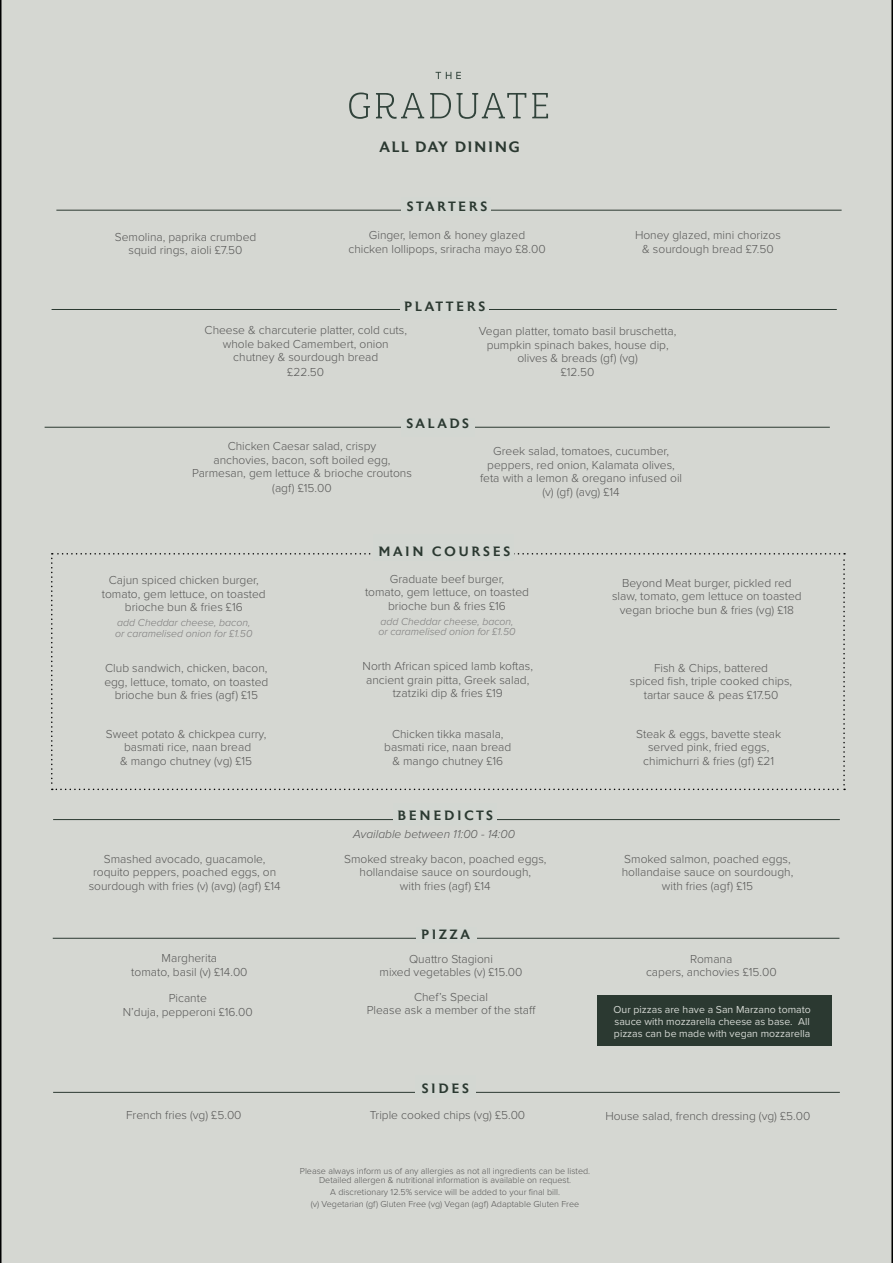
<style>
.page{position:relative;width:893px;height:1263px;background:#d5d7d2}
.page>*{position:absolute;margin:0;border:0;box-sizing:border-box;transform-origin:0 0}
.t1{font:500 15px "Astoria";letter-spacing:.1em;color:#2b3931}
.t2{font:500 13.5px "Astoria";letter-spacing:.2em;color:#2b3931}
.t3{font:300 12px/13.5px "Proxima Nova";color:#575756;text-align:center}
.t4{font:italic 300 12px "Proxima Nova";color:#575756}
.t5{font:10.5px/12px "Proxima Nova";color:#d3d7d2;text-align:justify}
.t6{font:italic 300 10.5px/10.5px "Proxima Nova";color:#7c7b7b}
.t7{font:300 9px/9px "Proxima Nova";color:#575756;text-align:center}
</style>
<div class="page">
<svg style="left:436px;top:72px;width:25px;height:7px"></svg>
<svg style="left:376px;top:93px;width:48px;height:27px"></svg>
<svg style="left:532px;top:93px;width:16px;height:25px"></svg>
<svg style="left:430px;top:93px;width:96px;height:26px;background:#b4b9b4"></svg>
<svg style="left:349px;top:93px;width:21px;height:26px"></svg>
<hr style="left:53px;top:1092px;width:787px;height:1px;background:#2b3931">
<div style="left:415px;top:1076px;width:61px;height:22px;background:#d3d7d2"></div>
<hr style="left:53px;top:819px;width:787px;height:1px;background:#2b3931">
<div style="left:393px;top:803px;width:104px;height:22px;background:#d3d7d2"></div>
<div style="left:597px;top:995px;width:234px;height:51px;background:#2b3931"></div>
<hr style="left:53px;top:938px;width:786px;height:1px;background:#2b3931">
<div style="left:416px;top:927px;width:60px;height:15px;background:#d3d7d2"></div>
<div style="left:51px;top:553px;width:794px;height:237px;background:#d5d7d2"></div>
<div style="left:373px;top:534px;width:141px;height:27px;background:#d3d7d2"></div>
<hr style="left:52px;top:309px;width:785px;height:1px;background:#2b3931">
<div style="left:401px;top:300px;width:88px;height:19px;background:#d3d7d2"></div>
<hr style="left:45px;top:427px;width:785px;height:1px;background:#2b3931">
<div style="left:401px;top:418px;width:74px;height:19px;background:#d3d7d2"></div>
<hr style="left:56px;top:210px;width:786px;height:1px;background:#2b3931">
<div style="left:401px;top:197px;width:90px;height:19px;background:#d3d7d2"></div>
<p class="t1" style="left:380px;top:139px;width:141px">ALL DAY DINING</p>
<p class="t2" style="left:407px;top:199px;width:82px">STARTERS</p>
<p class="t3" style="left:115px;top:229px;width:143px">Semolina, paprika crumbed squid rings, aioli £7.50</p>
<p class="t3" style="left:348px;top:228px;width:199px">Ginger, lemon &amp; honey glazed chicken lollipops, sriracha mayo £8.00</p>
<p class="t3" style="left:635px;top:228px;width:147px">Honey glazed, mini chorizos &amp; sourdough bread £7.50</p>
<p class="t2" style="left:404px;top:298px;width:83px">PLATTERS</p>
<p class="t3" style="left:205px;top:323px;width:204px">Cheese &amp; charcuterie platter, cold cuts, whole baked Camembert, onion chutney &amp; sourdough bread</p>
<p class="t3" style="left:287px;top:365px;width:38px">£22.50</p>
<p class="t3" style="left:479px;top:324px;width:199px">Vegan platter, tomato basil bruschetta, pumpkin spinach bakes, house dip, olives &amp; breads (gf) (vg)<br>£12.50</p>
<p class="t2" style="left:406px;top:416px;width:64px">SALADS</p>
<p class="t3" style="left:192px;top:439px;width:221px">Chicken Caesar salad, crispy<br>anchovies, bacon, soft boiled egg,<br>Parmesan, gem lettuce &amp; brioche croutons</p>
<p class="t3" style="left:272px;top:481px;width:61px">(agf) £15.00</p>
<p class="t3" style="left:480px;top:444px;width:204px">Greek salad, tomatoes, cucumber, peppers, red onion, Kalamata olives, feta with a lemon &amp; oregano infused oil (v) (gf) (avg) £14</p>
<p class="t2" style="left:379px;top:543px;width:133px">MAIN COURSES</p>
<p class="t3" style="left:365px;top:571px;width:165px">Graduate beef burger,<br>tomato, gem lettuce, on toasted brioche bun &amp; fries £16</p>
<p class="t6" style="left:378px;top:615px;width:139px">add Cheddar cheese, bacon, or caramelised onion for £1.50</p>
<p class="t3" style="left:102px;top:573px;width:165px">Cajun spiced chicken burger, tomato, gem lettuce, on toasted brioche bun &amp; fries £16</p>
<p class="t6" style="left:115px;top:617px;width:139px">add Cheddar cheese, bacon, or caramelised onion for £1.50</p>
<p class="t3" style="left:104px;top:661px;width:165px">Club sandwich, chicken, bacon, egg, lettuce, tomato, on toasted brioche bun &amp; fries (agf) £15</p>
<p class="t3" style="left:630px;top:660px;width:164px">Fish &amp; Chips, battered<br>spiced fish, triple cooked chips, tartar sauce &amp; peas £17.50</p>
<p class="t3" style="left:106px;top:726px;width:162px">Sweet potato &amp; chickpea curry, basmati rice, naan bread<br>&amp; mango chutney (vg) £15</p>
<p class="t3" style="left:384px;top:726px;width:129px">Chicken tikka masala, basmati rice, naan bread &amp; mango chutney £16</p>
<p class="t3" style="left:636px;top:726px;width:146px">Steak &amp; eggs, bavette steak served pink, fried eggs, chimichurri &amp; fries (gf) £21</p>
<p class="t3" style="left:612px;top:575px;width:191px">Beyond Meat burger, pickled red slaw, tomato, gem lettuce on toasted vegan brioche bun &amp; fries (vg) £18</p>
<p class="t3" style="left:363px;top:659px;width:172px">North African spiced lamb koftas, ancient grain pitta, Greek salad, tzatziki dip &amp; fries £19</p>
<p class="t2" style="left:397px;top:808px;width:97px">BENEDICTS</p>
<p class="t3" style="left:344px;top:851px;width:204px">Smoked streaky bacon, poached eggs, hollandaise sauce on sourdough,<br>with fries (agf) £14</p>
<p class="t4" style="left:353px;top:825px;width:164px">Available between 11:00 - 14:00</p>
<p class="t3" style="left:89px;top:851px;width:193px">Smashed avocado, guacamole, roquito peppers, poached eggs, on sourdough with fries (v) (avg) (agf) £14</p>
<p class="t3" style="left:622px;top:851px;width:173px">Smoked salmon, poached eggs, hollandaise sauce on sourdough, with fries (agf) £15</p>
<p class="t2" style="left:421px;top:927px;width:50px">PIZZA</p>
<p class="t3" style="left:131px;top:951px;width:118px">Margherita<br>tomato, basil (v) £14.00</p>
<p class="t3" style="left:379px;top:951px;width:145px">Quattro Stagioni<br>mixed vegetables (v) £15.00</p>
<p class="t3" style="left:646px;top:951px;width:132px">Romana<br>capers, anchovies £15.00</p>
<p class="t3" style="left:123px;top:990px;width:131px">Picante<br>N’duja, pepperoni £16.00</p>
<p class="t3" style="left:367px;top:989px;width:171px">Chef’s Special<br>Please ask a member of the staff</p>
<p class="t5" style="left:613px;top:1003px;width:199px">Our pizzas are have a San Marzano tomato sauce with mozzarella cheese as base. All pizzas can be made with vegan mozzarella</p>
<p class="t2" style="left:422px;top:1081px;width:49px">SIDES</p>
<p class="t3" style="left:126px;top:1107px;width:117px">French fries (vg) £5.00</p>
<p class="t3" style="left:370px;top:1107px;width:157px">Triple cooked chips (vg) £5.00</p>
<p class="t3" style="left:605px;top:1108px;width:207px">House salad, french dressing (vg) £5.00</p>
<p class="t7" style="left:300px;top:1166px;width:292px">Please always inform us of any allergies as not all ingredients can be listed.<br>Detailed allergen &amp; nutritional information is available on request.</p>
<p class="t7" style="left:311px;top:1185px;width:270px;line-height:12px">A discretionary 12.5% service will be added to your final bill.<br>(v) Vegetarian (gf) Gluten Free (vg) Vegan (agf) Adaptable Gluten Free</p>
</div>
